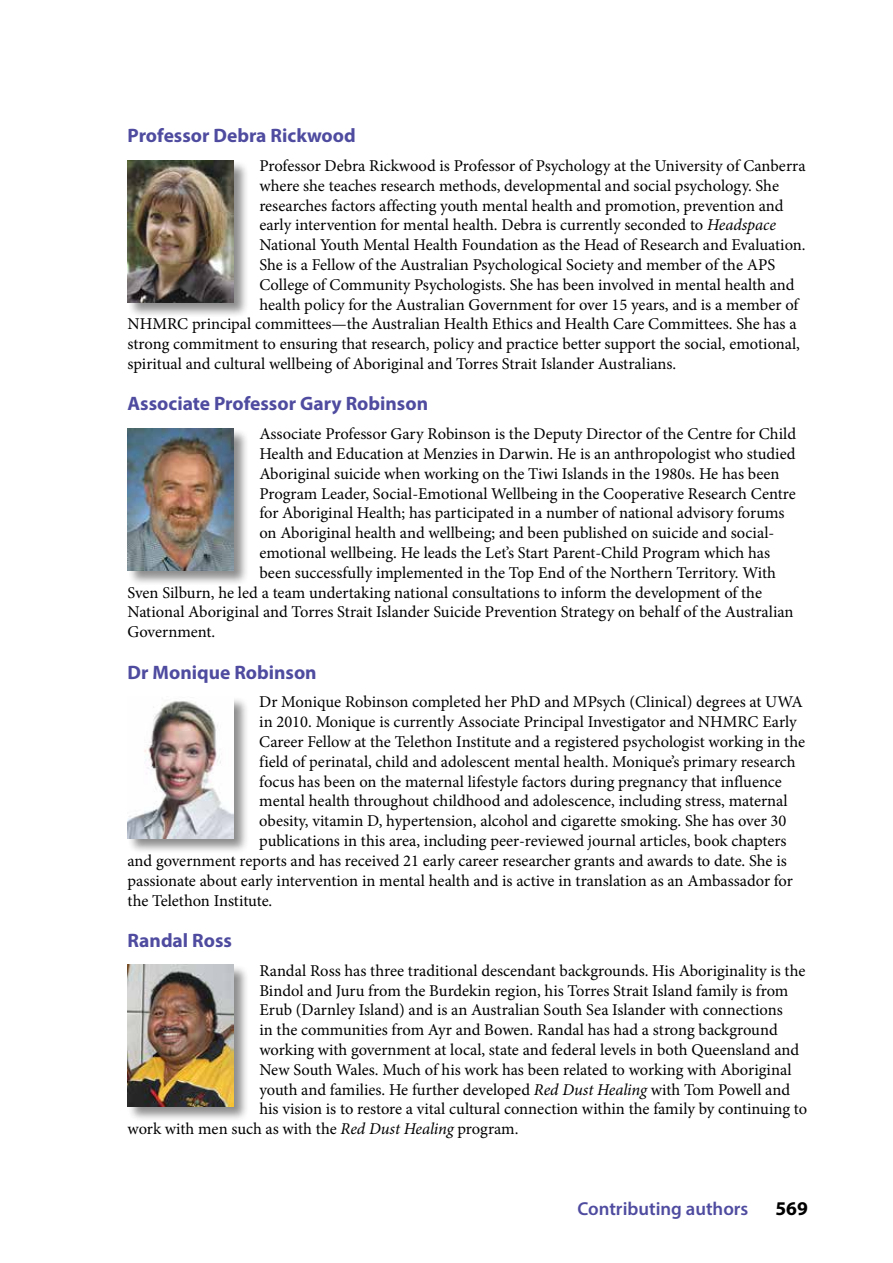
<style>
.page{position:relative;width:893px;height:1263px;background:#fff}
.page>*{position:absolute;margin:0;border:0;box-sizing:border-box;transform-origin:0 0}
.t1{font:700 19.5px "Myriad Pro";color:#4f4ca0}
.t2{font:700 19.5px "Myriad Pro";color:#000}
.t3{font:600 18.75px "Myriad Pro";color:#4f4ca0}
.t4{font:16.5px "Minion Pro";color:#000}
.s1{font-style:italic}
</style>
<div class="page">
<div style="left:127px;top:964px;width:122px;height:158px;background:#000;opacity:.45"></div>
<img style="left:128px;top:965px;width:106px;height:142px">
<div style="left:127px;top:160px;width:122px;height:158px;background:#000;opacity:.45"></div>
<img style="left:128px;top:161px;width:106px;height:141px">
<div style="left:127px;top:428px;width:122px;height:158px;background:#000;opacity:.45"></div>
<img style="left:128px;top:428px;width:106px;height:142px">
<div style="left:127px;top:696px;width:122px;height:158px;background:#000;opacity:.45"></div>
<img style="left:128px;top:697px;width:106px;height:141px">
<p class="t1" style="left:128px;top:123px;width:230px">Professor Debra Rickwood</p>
<p class="t4" style="left:259px;top:155px;width:548px">Professor Debra Rickwood is Professor of Psychology at the University of Canberra</p>
<p class="t4" style="left:259px;top:174px;width:521px">where she teaches research methods, developmental and social psychology. She</p>
<p class="t4" style="left:259px;top:194px;width:526px">researches factors affecting youth mental health and promotion, prevention and</p>
<p class="t4" style="left:259px;top:214px;width:518px">early intervention for mental health. Debra is currently seconded to <span class="s1">Headspace</span></p>
<p class="t4" style="left:259px;top:234px;width:548px">National Youth Mental Health Foundation as the Head of Research and Evaluation.</p>
<p class="t4" style="left:259px;top:254px;width:517px">She is a Fellow of the Australian Psychological Society and member of the APS</p>
<p class="t4" style="left:259px;top:273px;width:537px">College of Community Psychologists. She has been involved in mental health and</p>
<p class="t4" style="left:259px;top:293px;width:540px">health policy for the Australian Government for over 15 years, and is a member of</p>
<p class="t4" style="left:128px;top:313px;width:670px">NHMRC principal committees—the Australian Health Ethics and Health Care Committees. She has a</p>
<p class="t4" style="left:128px;top:333px;width:674px">strong commitment to ensuring that research, policy and practice better support the social, emotional,</p>
<p class="t4" style="left:128px;top:353px;width:550px">spiritual and cultural wellbeing of Aboriginal and Torres Strait Islander Australians.</p>
<p class="t1" style="left:128px;top:391px;width:302px">Associate Professor Gary Robinson</p>
<p class="t4" style="left:259px;top:423px;width:538px">Associate Professor Gary Robinson is the Deputy Director of the Centre for Child</p>
<p class="t4" style="left:259px;top:443px;width:538px">Health and Education at Menzies in Darwin. He is an anthropologist who studied</p>
<p class="t4" style="left:259px;top:462px;width:522px">Aboriginal suicide when working on the Tiwi Islands in the 1980s. He has been</p>
<p class="t4" style="left:259px;top:482px;width:538px">Program Leader, Social-Emotional Wellbeing in the Cooperative Research Centre</p>
<p class="t4" style="left:259px;top:502px;width:527px">for Aboriginal Health; has participated in a number of national advisory forums</p>
<p class="t4" style="left:259px;top:522px;width:516px">on Aboriginal health and wellbeing; and been published on suicide and social-</p>
<p class="t4" style="left:259px;top:542px;width:512px">emotional wellbeing. He leads the Let’s Start Parent-Child Program which has</p>
<p class="t4" style="left:259px;top:561px;width:518px">been successfully implemented in the Top End of the Northern Territory. With</p>
<p class="t4" style="left:128px;top:581px;width:636px">Sven Silburn, he led a team undertaking national consultations to inform the development of the</p>
<p class="t4" style="left:128px;top:601px;width:668px">National Aboriginal and Torres Strait Islander Suicide Prevention Strategy on behalf of the Australian</p>
<p class="t4" style="left:128px;top:621px;width:89px">Government.</p>
<p class="t1" style="left:128px;top:659px;width:191px">Dr Monique Robinson</p>
<p class="t4" style="left:259px;top:691px;width:545px">Dr Monique Robinson completed her PhD and MPsych (Clinical) degrees at UWA</p>
<p class="t4" style="left:259px;top:711px;width:539px">in 2010. Monique is currently Associate Principal Investigator and NHMRC Early</p>
<p class="t4" style="left:259px;top:731px;width:547px">Career Fellow at the Telethon Institute and a registered psychologist working in the</p>
<p class="t4" style="left:259px;top:750px;width:538px">field of perinatal, child and adolescent mental health. Monique’s primary research</p>
<p class="t4" style="left:259px;top:770px;width:524px">focus has been on the maternal lifestyle factors during pregnancy that influence</p>
<p class="t4" style="left:259px;top:790px;width:530px">mental health throughout childhood and adolescence, including stress, maternal</p>
<p class="t4" style="left:259px;top:810px;width:529px">obesity, vitamin D, hypertension, alcohol and cigarette smoking. She has over 30</p>
<p class="t4" style="left:259px;top:830px;width:529px">publications in this area, including peer-reviewed journal articles, book chapters</p>
<p class="t4" style="left:128px;top:849px;width:661px">and government reports and has received 21 early career researcher grants and awards to date. She is</p>
<p class="t4" style="left:128px;top:869px;width:667px">passionate about early intervention in mental health and is active in translation as an Ambassador for</p>
<p class="t4" style="left:128px;top:889px;width:146px">the Telethon Institute.</p>
<p class="t1" style="left:128px;top:927px;width:106px">Randal Ross</p>
<p class="t4" style="left:259px;top:959px;width:548px">Randal Ross has three traditional descendant backgrounds. His Aboriginality is the</p>
<p class="t4" style="left:259px;top:979px;width:531px">Bindol and Juru from the Burdekin region, his Torres Strait Island family is from</p>
<p class="t4" style="left:259px;top:999px;width:525px">Erub (Darnley Island) and is an Australian South Sea Islander with connections</p>
<p class="t4" style="left:259px;top:1019px;width:520px">in the communities from Ayr and Bowen. Randal has had a strong background</p>
<p class="t4" style="left:259px;top:1038px;width:541px">working with government at local, state and federal levels in both Queensland and</p>
<p class="t4" style="left:259px;top:1058px;width:534px">New South Wales. Much of his work has been related to working with Aboriginal</p>
<p class="t4" style="left:259px;top:1078px;width:532px">youth and families. He further developed <span class="s1">Red Dust Healing</span> with Tom Powell and</p>
<p class="t4" style="left:259px;top:1098px;width:549px">his vision is to restore a vital cultural connection within the family by continuing to</p>
<p class="t4" style="left:128px;top:1118px;width:392px">work with men such as with the <span class="s1">Red Dust Healing</span> program.</p>
<p class="t3" style="left:577px;top:1197px;width:172px">Contributing authors</p>
<p class="t2" style="left:775px;top:1196px;width:34px">569</p>
</div>
